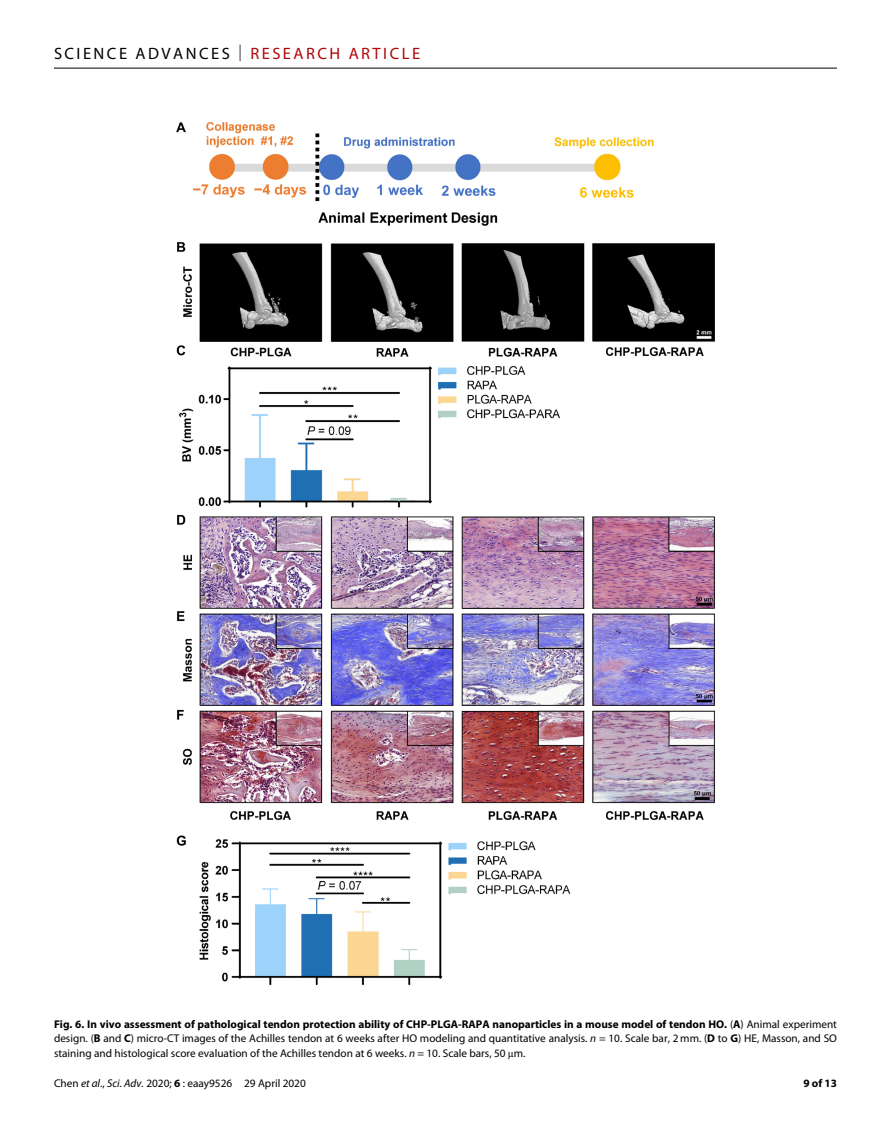
<style>
.page{position:relative;width:891px;height:1134px;background:#fff}
.page>*{position:absolute;margin:0;border:0;box-sizing:border-box;transform-origin:0 0}
.t1{font:16.5px "Myriad Pro";letter-spacing:.15em;color:#000}
.t2{font:11.25px/15px "Myriad Pro";color:#000;text-align:justify}
.t3{font:700 11.25px "Myriad Pro";color:#000}
.s1{font-weight:300}
.s2{color:#b10508}
.s3{font-weight:700}
.s4{font-style:italic}
</style>
<div class="page">
<hr style="left:54px;top:68px;width:783px;height:1px;background:#000">
<img style="left:176px;top:122px;width:539px;height:864px">
<h1 class="t1" style="left:54px;top:40px;width:368px">SCIENCE ADVANCES <span class="s1">|</span> <span class="s2">RESEARCH ARTICLE</span></h1>
<p class="t2" style="left:54px;top:1016px;width:785px"><span class="s3">Fig. 6. In vivo assessment of pathological tendon protection ability of CHP-PLGA-RAPA nanoparticles in a mouse model of tendon HO.</span> (<span class="s3">A</span>) Animal experiment design. (<span class="s3">B</span> and <span class="s3">C</span>) micro-CT images of the Achilles tendon at 6 weeks after HO modeling and quantitative analysis. <span class="s4">n</span> = 10. Scale bar, 2 mm. (<span class="s3">D</span> to <span class="s3">G</span>) HE, Masson, and SO staining and histological score evaluation of the Achilles tendon at 6 weeks. <span class="s4">n</span> = 10. Scale bars, 50 m.</p>
<p class="t2" style="left:54px;top:1076px;width:253px">Chen <span class="s4">et al</span>., <span class="s4">Sci. Adv.</span> 2020; <span class="s3">6</span> : eaay9526 29 April 2020</p>
<p class="t3" style="left:803px;top:1074px;width:35px">9 of 13</p>
</div>
